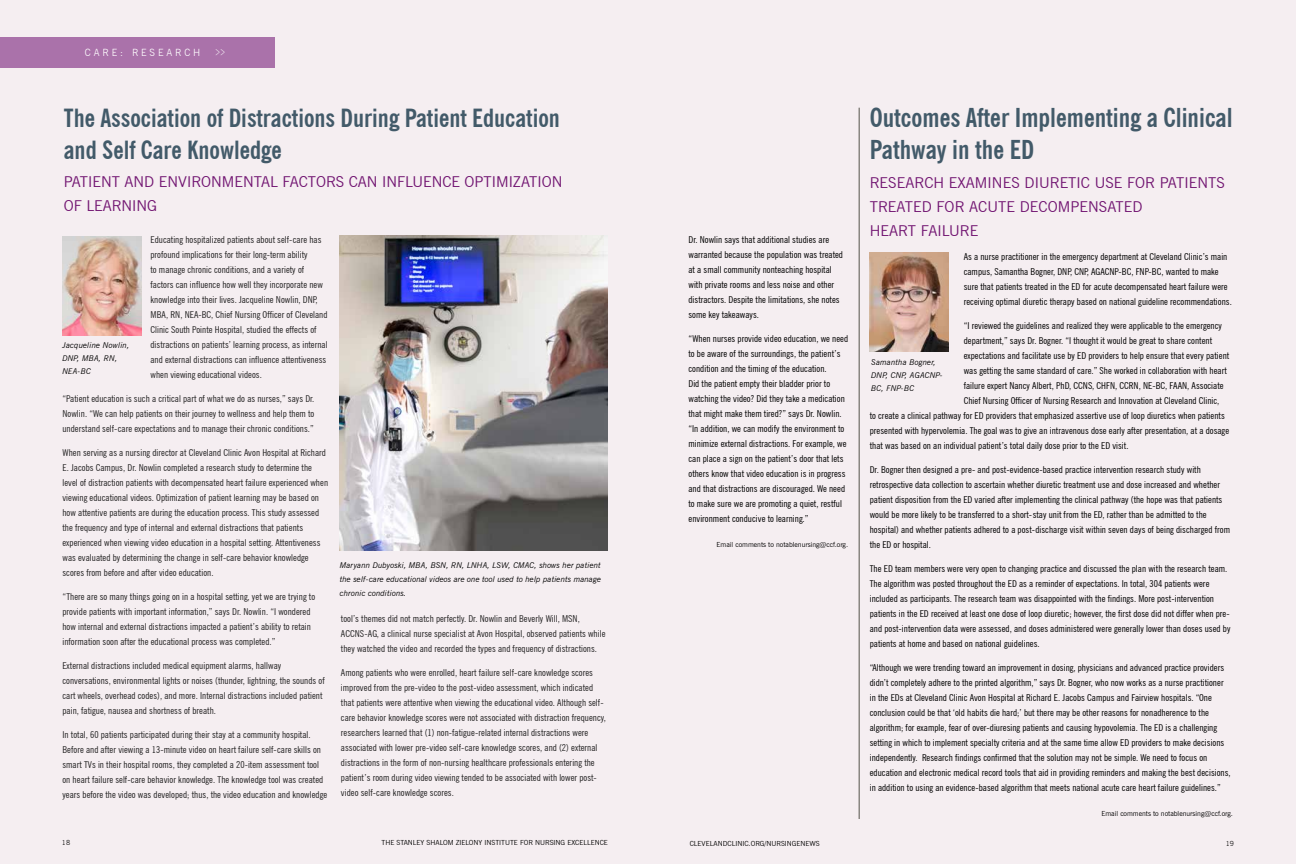
<style>
.page{position:relative;width:1296px;height:864px;background:#fff}
.page>*{position:absolute;margin:0;border:0;box-sizing:border-box;transform-origin:0 0}
.t1{font:700 condensed 26px/32px "News Gothic BT";color:#425a69}
.t2{font:700 condensed 25px/32px "News Gothic BT";color:#425a69}
.t3{font:15px/24px "News Gothic BT";color:#711471}
.t4{font:300 10px "News Gothic BT";letter-spacing:.29em;color:#fff}
.t5{font:condensed 9.5px/15px "News Gothic BT";letter-spacing:.005em;color:#000;scale:1.05 1}
.t6{font:italic 8px/13px "News Gothic BT";letter-spacing:.01em;color:#000}
.t7{font:7px "News Gothic BT";color:#000}
.t8{font:300 7px "News Gothic BT";color:#000}
.s1{font-size:12.9px}
</style>
<div class="page">
<div style="left:648px;top:0;width:648px;height:864px;background:#f5eef1"></div>
<div style="left:0;top:0;width:648px;height:864px;background:#f5eef1"></div>
<img style="left:62px;top:236px;width:79px;height:99px">
<img style="left:340px;top:235px;width:268px;height:316px">
<hr style="left:859px;top:108px;width:1px;height:711px;background:#54534a">
<img style="left:870px;top:253px;width:79px;height:99px">
<div style="left:0;top:37px;width:275px;height:31px;background:#aa72aa"></div>
<p class="t4" style="left:85px;top:46px;width:142px">CARE: RESEARCH <span class="s1">&gt;&gt;</span></p>
<h2 class="t2" style="left:64px;top:101px;width:498px">The Association of Distractions During Patient Education and Self Care Knowledge</h2>
<h3 class="t3" style="left:64px;top:170px;width:500px">PATIENT AND ENVIRONMENTAL FACTORS CAN INFLUENCE OPTIMIZATION<br>OF LEARNING</h3>
<p class="t5" style="left:150px;top:232px;width:170px">Educating hospitalized patients about self-care has profound implications for their long-term ability<br>to manage chronic conditions, and a variety of factors can influence how well they incorporate new knowledge into their lives. Jacqueline Nowlin, DNP, MBA, RN, NEA-BC, Chief Nursing Officer of Cleveland Clinic South Pointe Hospital, studied the effects of distractions on patients’ learning process, as internal and external distractions can influence attentiveness when viewing educational videos.</p>
<p class="t5" style="left:62px;top:391px;width:241px;text-align:justify">“Patient education is such a critical part of what we do as nurses,” says Dr.<br>Nowlin. “We can help patients on their journey to wellness and help them to understand self-care expectations and to manage their chronic conditions.”</p>
<p class="t5" style="left:62px;top:445px;width:255px">When serving as a nursing director at Cleveland Clinic Avon Hospital at Richard E. Jacobs Campus, Dr. Nowlin completed a research study to determine the level of distraction patients with decompensated heart failure experienced when viewing educational videos. Optimization of patient learning may be based on how attentive patients are during the education process. This study assessed the frequency and type of internal and external distractions that patients experienced when viewing video education in a hospital setting. Attentiveness was evaluated by determining the change in self-care behavior knowledge scores from before and after video education.</p>
<p class="t5" style="left:62px;top:589px;width:242px">“There are so many things going on in a hospital setting, yet we are trying to provide patients with important information,” says Dr. Nowlin. “I wondered how internal and external distractions impacted a patient’s ability to retain information soon after the educational process was completed.”</p>
<p class="t5" style="left:62px;top:658px;width:251px">External distractions included medical equipment alarms, hallway conversations, environmental lights or noises (thunder, lightning, the sounds of cart wheels, overhead codes), and more. Internal distractions included patient pain, fatigue, nausea and shortness of breath.</p>
<p class="t5" style="left:62px;top:727px;width:254px">In total, 60 patients participated during their stay at a community hospital.<br>Before and after viewing a 13-minute video on heart failure self-care skills on smart TVs in their hospital rooms, they completed a 20-item assessment tool on heart failure self-care behavior knowledge. The knowledge tool was created years before the video was developed; thus, the video education and knowledge</p>
<p class="t6" style="left:62px;top:339px;width:69px">Jacqueline Nowlin,<br>DNP, MBA, RN,<br>NEA-BC</p>
<p class="t6" style="left:340px;top:558px;width:263px;line-height:14px;text-align:justify">Maryann Dubyoski, MBA, BSN, RN, LNHA, LSW, CMAC, shows her patient the self-care educational videos are one tool used to help patients manage chronic conditions.</p>
<p class="t5" style="left:341px;top:611px;width:253px">tool’s themes did not match perfectly. Dr. Nowlin and Beverly Will, MSN,<br>ACCNS-AG, a clinical nurse specialist at Avon Hospital, observed patients while they watched the video and recorded the types and frequency of distractions.</p>
<p class="t5" style="left:341px;top:665px;width:254px">Among patients who were enrolled, heart failure self-care knowledge scores improved from the pre-video to the post-video assessment, which indicated that patients were attentive when viewing the educational video. Although self&shy;care behavior knowledge scores were not associated with distraction frequency, researchers learned that (1) non-fatigue-related internal distractions were associated with lower pre-video self-care knowledge scores, and (2) external distractions in the form of non-nursing healthcare professionals entering the patient’s room during video viewing tended to be associated with lower post&shy;video self-care knowledge scores.</p>
<p class="t5" style="left:688px;top:232px;width:149px">Dr. Nowlin says that additional studies are warranted because the population was treated at a small community nonteaching hospital with private rooms and less noise and other distractors. Despite the limitations, she notes some key takeaways.</p>
<p class="t5" style="left:688px;top:331px;width:154px">“When nurses provide video education, we need to be aware of the surroundings, the patient’s condition and the timing of the education.<br>Did the patient empty their bladder prior to watching the video? Did they take a medication that might make them tired?” says Dr. Nowlin. “In addition, we can modify the environment to minimize external distractions. For example, we can place a sign on the patient’s door that lets others know that video education is in progress and that distractions are discouraged. We need to make sure we are promoting a quiet, restful environment conducive to learning.”</p>
<p class="t7" style="left:717px;top:540px;width:133px">Email comments to notablenursing@ccf.org.</p>
<h1 class="t1" style="left:870px;top:102px;width:364px">Outcomes After Implementing a Clinical<br>Pathway in the ED</h1>
<h3 class="t3" style="left:870px;top:170px;width:357px">RESEARCH EXAMINES DIURETIC USE FOR PATIENTS<br>TREATED FOR ACUTE DECOMPENSATED<br>HEART FAILURE</h3>
<p class="t5" style="left:964px;top:249px;width:257px">As a nurse practitioner in the emergency department at Cleveland Clinic’s main campus, Samantha Bogner, DNP, CNP, AGACNP-BC, FNP-BC, wanted to make sure that patients treated in the ED for acute decompensated heart failure were receiving optimal diuretic therapy based on national guideline recommendations.</p>
<p class="t5" style="left:964px;top:318px;width:247px">“I reviewed the guidelines and realized they were applicable to the emergency</p>
<p class="t5" style="left:964px;top:333px;width:238px">department,” says Dr. Bogner. “I thought it would be great to share content</p>
<p class="t5" style="left:964px;top:348px;width:254px">expectations and facilitate use by ED providers to help ensure that every patient</p>
<p class="t5" style="left:964px;top:363px;width:252px">was getting the same standard of care.” She worked in collaboration with heart</p>
<p class="t5" style="left:964px;top:378px;width:249px">failure expert Nancy Albert, PhD, CCNS, CHFN, CCRN, NE-BC, FAAN, Associate</p>
<p class="t5" style="left:964px;top:393px;width:245px">Chief Nursing Officer of Nursing Research and Innovation at Cleveland Clinic,</p>
<p class="t5" style="left:870px;top:408px;width:340px">to create a clinical pathway for ED providers that emphasized assertive use of loop diuretics when patients</p>
<p class="t5" style="left:870px;top:423px;width:344px">presented with hypervolemia. The goal was to give an intravenous dose early after presentation, at a dosage</p>
<p class="t5" style="left:870px;top:438px;width:248px">that was based on an individual patient’s total daily dose prior to the ED visit.</p>
<p class="t5" style="left:870px;top:462px;width:345px">Dr. Bogner then designed a pre- and post-evidence-based practice intervention research study with retrospective data collection to ascertain whether diuretic treatment use and dose increased and whether patient disposition from the ED varied after implementing the clinical pathway (the hope was that patients would be more likely to be transferred to a short-stay unit from the ED, rather than be admitted to the hospital) and whether patients adhered to a post-discharge visit within seven days of being discharged from the ED or hospital.</p>
<p class="t5" style="left:870px;top:561px;width:345px">The ED team members were very open to changing practice and discussed the plan with the research team.<br>The algorithm was posted throughout the ED as a reminder of expectations. In total, 304 patients were included as participants. The research team was disappointed with the findings. More post-intervention patients in the ED received at least one dose of loop diuretic; however, the first dose did not differ when pre&shy;and post-intervention data were assessed, and doses administered were generally lower than doses used by patients at home and based on national guidelines.</p>
<p class="t5" style="left:870px;top:660px;width:345px">“Although we were trending toward an improvement in dosing, physicians and advanced practice providers didn’t completely adhere to the printed algorithm,” says Dr. Bogner, who now works as a nurse practitioner in the EDs at Cleveland Clinic Avon Hospital at Richard E. Jacobs Campus and Fairview hospitals. “One conclusion could be that ‘old habits die hard;’ but there may be other reasons for nonadherence to the algorithm; for example, fear of over-diuresing patients and causing hypovolemia. The ED is a challenging setting in which to implement specialty criteria and at the same time allow ED providers to make decisions independently. Research findings confirmed that the solution may not be simple. We need to focus on education and electronic medical record tools that aid in providing reminders and making the best decisions, in addition to using an evidence-based algorithm that meets national acute care heart failure guidelines.”</p>
<p class="t7" style="left:1101px;top:809px;width:133px">Email comments to notablenursing@ccf.org.</p>
<p class="t6" style="left:871px;top:355px;width:73px">Samantha Bogner,<br>DNP, CNP, AGACNP-<br>BC, FNP-BC</p>
<p class="t8" style="left:62px;top:839px;width:10px">18</p>
<p class="t7" style="left:382px;top:839px;width:228px">THE STANLEY SHALOM ZIELONY INSTITUTE FOR NURSING EXCELLENCE</p>
<p class="t7" style="left:690px;top:839px;width:132px">CLEVELANDCLINIC.ORG/NURSINGENEWS</p>
<p class="t8" style="left:1226px;top:839px;width:10px">19</p>
</div>
